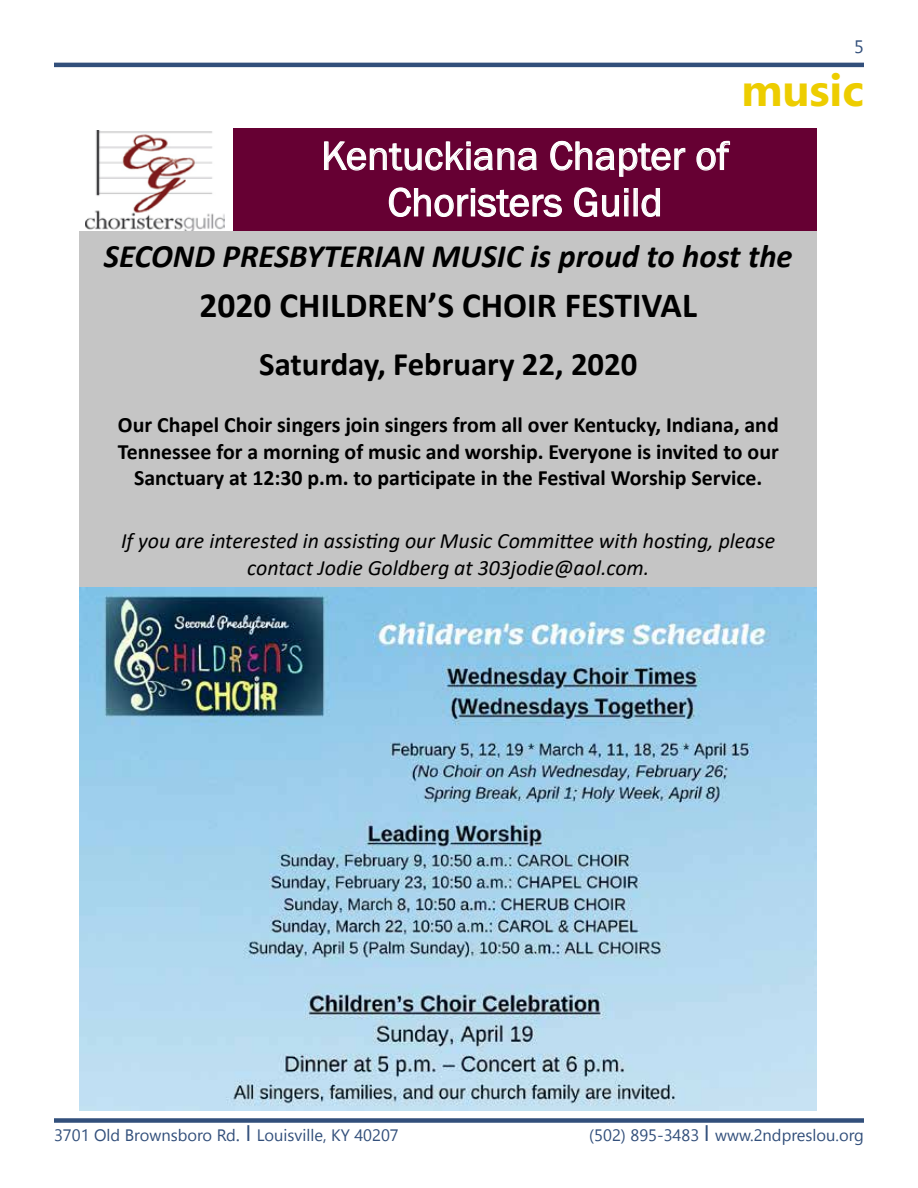
<style>
.page{position:relative;width:918px;height:1188px;background:#fff}
.page>*{position:absolute;margin:0;border:0;box-sizing:border-box;transform-origin:0 0}
.t1{font:700 45px "Microsoft Phags Pa";color:#edcd00}
.t2{font:40.95px/46.5px "Franklin Gothic";color:#fff;text-align:center}
.t3{font:700 35.4px "Calibri";color:#000}
.t4{font:italic 700 32.7px "Calibri";color:#000}
.t5{font:700 32.7px "Calibri";color:#000}
.t6{font:700 21.9px/26.7px "Calibri";color:#000;text-align:center}
.t7{font:italic 21.9px/26.7px "Calibri";color:#000;text-align:center}
.t8{font:16.5px "Segoe UI Emoji";color:#324f7b}
</style>
<div class="page">
<hr style="left:54px;top:63px;width:810px;height:4px;background:#324f7b">
<div style="left:54px;top:1118px;width:810px;height:5px;background:#324f7b"></div>
<div style="left:233px;top:128px;width:584px;height:103px;background:#603"></div>
<svg style="left:324px;top:141px;width:213px;height:30px"></svg>
<svg style="left:550px;top:141px;width:136px;height:36px"></svg>
<svg style="left:696px;top:141px;width:35px;height:30px"></svg>
<svg style="left:388px;top:187px;width:174px;height:30px"></svg>
<svg style="left:574px;top:187px;width:55px;height:30px"></svg>
<div style="left:624px;top:195px;width:4px;height:21px;border:1px solid #fff"></div>
<div style="left:634px;top:188px;width:4px;height:28px;border:1px solid #fff"></div>
<svg style="left:641px;top:188px;width:19px;height:29px"></svg>
<img style="left:85px;top:131px;width:139px;height:100px">
<div style="left:80px;top:231px;width:737px;height:368px;background:#c5c5c5"></div>
<img style="left:80px;top:588px;width:737px;height:523px">
<h1 class="t1" style="left:741px;top:58px;width:124px">music</h1>
<h2 class="t2" style="left:321px;top:133px;width:409px">Kentuckiana Chapter of<br>Choristers Guild</h2>
<h3 class="t4" style="left:104px;top:233px;width:690px">SECOND PRESBYTERIAN MUSIC is proud to host the</h3>
<h3 class="t3" style="left:200px;top:281px;width:499px">2020 CHILDREN’S CHOIR FESTIVAL</h3>
<h3 class="t5" style="left:259px;top:341px;width:380px">Saturday, February 22, 2020</h3>
<p class="t6" style="left:118px;top:411px;width:663px">Our Chapel Choir singers join singers from all over Kentucky, Indiana, and<br>Tennessee for a morning of music and worship. Everyone is invited to our<br>Sanctuary at 12:30 p.m. to participate in the Festival Worship Service.</p>
<p class="t7" style="left:121px;top:527px;width:656px">If you are interested in assisting our Music Committee with hosting, please contact Jodie Goldberg at 303jodie@aol.com.</p>
<p class="t8" style="left:107px;top:1125px;width:107px">● □ ■▲□□</p>
<p class="t8" style="left:265px;top:1125px;width:51px">□◆ ▲❖ ●●</p>
<p class="t8" style="left:664px;top:1125px;width:37px">✓✔ ✓</p>
<p class="t8" style="left:763px;top:1125px;width:88px">■ ▲●□◆ □</p>
</div>
